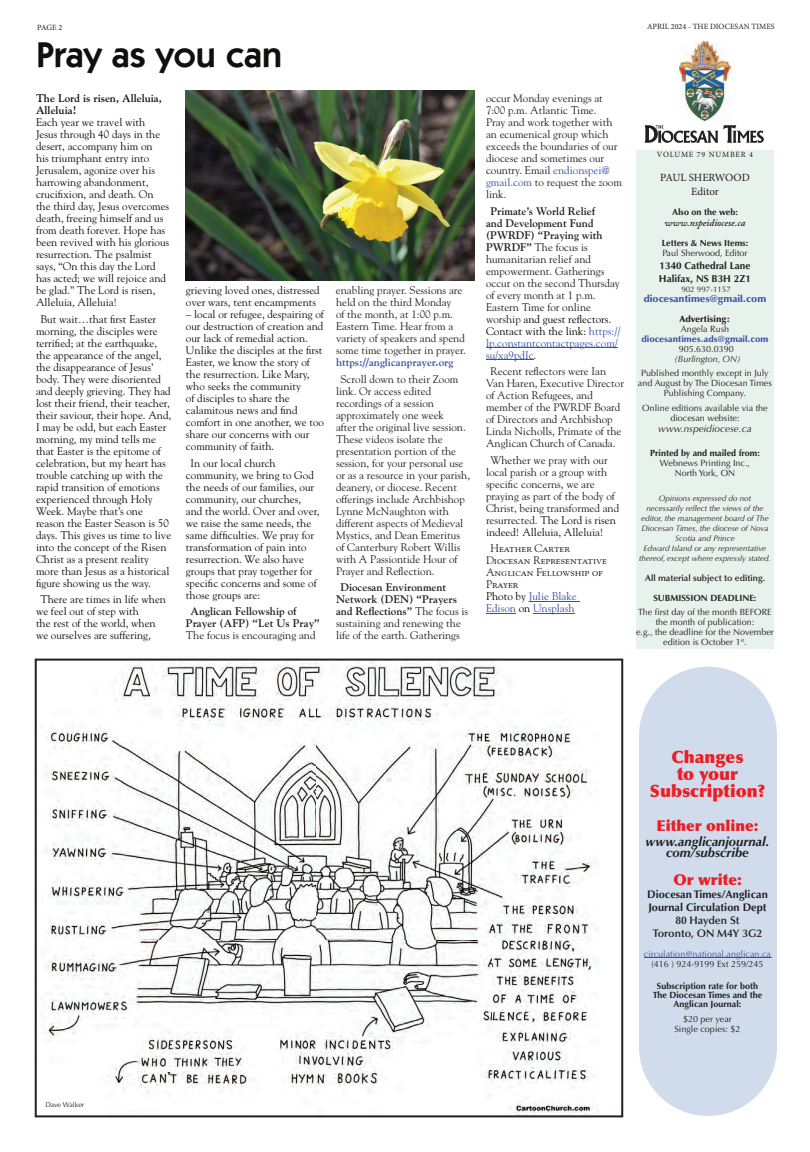
<style>
.page{position:relative;width:810px;height:1152px;background:#fff}
.page>*{position:absolute;margin:0;border:0;box-sizing:border-box;transform-origin:0 0}
.t1{font:600 36px "ITC Kabel Std";color:#0e100e}
.t2{font:900 17px/17px "Optima LT Std";color:#ee1d23;text-align:center}
.t3{font:900 15px "Optima LT Std";color:#ee1d23}
.t4{font:italic 700 13px/11px "Optima LT Std";color:#231f20;text-align:center}
.t5{font:11px/12px "Goudy Std";color:#0e100e}
.t6{font:11px/12px "Goudy Std";color:#231f20}
.t7{font:11px/12px "Goudy Std";color:#1f2020}
.t8{font:700 11px/13px "Optima LT Std";color:#231f20}
.t9{font:700 11px/12px "Goudy Std";color:#231f20}
.t10{font:700 11px/12px "Goudy Std";color:#0e100e}
.t11{font:600 11px/13px "Optima LT Std";color:#231f20;text-align:center}
.t12{font:700 11px "Goudy Std";color:#3853a3}
.t13{font:11px/14px "Minion Pro";letter-spacing:-.01em;color:#231f20;text-align:center}
.t14{font:700 10px/13px "Optima LT Std";color:#231f20}
.t15{font:900 10px "Optima LT Std";color:#3853a3}
.t16{font:italic 600 10px "Adobe Caslon Pro";color:#231f20}
.t17{font:italic 10px "Optima LT Std";color:#231f20}
.t18{font:9px/10px "Optima LT Std";color:#231f20;text-align:center}
.t19{font:700 9px/9px "Optima LT Std";color:#231f20;text-align:center}
.t20{font:9px "Optima LT Std";color:#3853a3}
.t21{font:600 9px "Optima LT Std";color:#231f20}
.t22{font:900 9px "Optima LT Std";color:#3853a3}
.t23{font:italic 9px "Optima LT Std";color:#231f20}
.t24{font:900 9px "Optima LT Std";color:#231f20}
.t25{font:italic 8px/10px "Optima LT Std";color:#231f20;text-align:center}
.t26{font:8px "Minion Pro";color:#231f20}
.t27{font:8px "Minion Pro";letter-spacing:.1em;color:#231f20}
.t28{font:8px "Optima LT Std";color:#231f20}
.t29{font:7px "Optima LT Std";color:#231f20}
.s1{font-weight:700}
.s2{color:#3853a3}
.s3{color:#040503}
.s4{color:#0e100e}
</style>
<div class="page">
<img style="left:679px;top:41px;width:51px;height:79px">
<img style="left:644px;top:125px;width:120px;height:18px">
<svg style="left:35px;top:659px;width:588px;height:458px"></svg>
<svg style="left:44px;top:1101px;width:96px;height:9px"></svg>
<div style="left:636px;top:151px;width:138px;height:498px;background:#e8f2ec"></div>
<div style="left:639px;top:667px;width:138px;height:449px;background:#d0dcec;border-radius:69px"></div>
<hr style="left:644px;top:957px;width:127px;height:1px;background:#3853a3">
<hr style="left:486px;top:348px;width:132px;height:1px;background:#3853a3">
<hr style="left:486px;top:360px;width:48px;height:1px;background:#3853a3">
<hr style="left:529px;top:601px;width:50px;height:1px;background:#3853a3">
<hr style="left:486px;top:613px;width:30px;height:1px;background:#3853a3">
<hr style="left:533px;top:613px;width:42px;height:1px;background:#3853a3">
<img style="left:185px;top:91px;width:290px;height:189px">
<p class="t26" style="left:37px;top:24px;width:27px">PAGE 2</p>
<p class="t26" style="left:647px;top:24px;width:129px">APRIL 2024 - THE DIOCESAN TIMES</p>
<h1 class="t1" style="left:36px;top:42px;width:248px">Pray as you can</h1>
<p class="t10" style="left:36px;top:93px;width:127px">The Lord is risen, Alleluia,<br>Alleluia!</p>
<p class="t5" style="left:36px;top:117px;width:135px">Each year we travel with<br>Jesus through 40 days in the desert, accompany him on<br>his triumphant entry into<br>Jerusalem, agonize over his harrowing abandonment, crucifixion, and death. On the third day, Jesus overcomes death, freeing himself and us from death forever. Hope has been revived with his glorious resurrection. The psalmist says, “On this day the Lord has acted; we will rejoice and be glad.” The Lord is risen,<br>Alleluia, Alleluia!</p>
<p class="t5" style="left:36px;top:313px;width:137px;text-indent:4px">But wait…that first Easter morning, the disciples were terrified; at the earthquake, the appearance of the angel, the disappearance of Jesus’ body. They were disoriented and deeply grieving. They had lost their friend, their teacher, their saviour, their hope. And,<br>I may be odd, but each Easter morning, my mind tells me that Easter is the epitome of celebration, but my heart has trouble catching up with the rapid transition of emotions experienced through Holy<br>Week. Maybe that’s one reason the Easter Season is 50 days. This gives us time to live into the concept of the Risen<br>Christ as a present reality more than Jesus as a historical figure showing us the way.</p>
<p class="t5" style="left:36px;top:594px;width:132px;text-indent:4px">There are times in life when we feel out of step with<br>the rest of the world, when we ourselves are suffering,</p>
<p class="t5" style="left:186px;top:285px;width:135px">grieving loved ones, distressed over wars, tent encampments</p>
<p class="t5" style="left:186px;top:309px;width:140px">– local or refugee, despairing of our destruction of creation and our lack of remedial action.<br>Unlike the disciples at the first<br>Easter, we know the story of the resurrection. Like Mary, who seeks the community<br>of disciples to share the calamitous news and find comfort in one another, we too share our concerns with our community of faith.</p>
<p class="t5" style="left:186px;top:457px;width:135px;text-indent:4px">In our local church community, we bring to God the needs of our families, our community, our churches, and the world. Over and over, we raise the same needs, the same difficulties. We pray for transformation of pain into resurrection. We also have groups that pray together for specific concerns and some of those groups are:</p>
<p class="t9" style="left:186px;top:606px;width:135px;text-indent:4px">Anglican Fellowship of<br>Prayer (AFP) “Let Us Pray”</p>
<p class="t6" style="left:186px;top:630px;width:131px">The focus is encouraging and</p>
<p class="t6" style="left:336px;top:285px;width:131px">enabling prayer. Sessions are held on the third Monday<br>of the month, at 1:00 p.m.<br>Eastern Time. Hear from a variety of speakers and spend some time together in prayer.</p>
<p class="t12" style="left:336px;top:357px;width:119px">https://anglicanprayer.org</p>
<p class="t6" style="left:336px;top:373px;width:136px;text-indent:5px">Scroll down to their Zoom link. Or access edited recordings of a session approximately one week<br>after the original live session.<br>These videos isolate the presentation portion of the session, for your personal use or as a resource in your parish, deanery, or diocese. Recent offerings include Archbishop<br>Lynne McNaughton with different aspects of Medieval<br>Mystics, and Dean Emeritus of Canterbury Robert Willis with A Passiontide Hour of<br>Prayer and Reflection.</p>
<p class="t6" style="left:336px;top:582px;width:134px;text-indent:4px"><span class="s1">Diocesan Environment<br>Network (DEN) “Prayers and Reflections”</span> The focus is sustaining and renewing the life of the earth. Gatherings</p>
<p class="t6" style="left:486px;top:93px;width:137px">occur Monday evenings at<br>7:00 p.m. Atlantic Time.<br>Pray and work together with an ecumenical group which exceeds the boundaries of our diocese and sometimes our country. Email <span class="s2">endionspei@ gmail.com</span> to request the zoom link.</p>
<p class="t6" style="left:486px;top:205px;width:136px;text-indent:4px"><span class="s1">Primate’s World Relief<br>and Development Fund (PWRDF) “Praying with<br>PWRDF”</span> The focus is humanitarian relief and empowerment. Gatherings occur on the second Thursday of every month at 1 p.m.<br>Eastern Time for online worship <span class="s3">and guest reflectors.<br>Contact with the link:</span> <span class="s2">https:// lp.constantcontactpages.com/ su/xa9pdIc</span>.</p>
<p class="t7" style="left:486px;top:366px;width:140px;text-indent:5px">Recent reflectors were Ian<br>Van Haren, Executive Director of Action Refugees, and member of the PWRDF Board of Directors and Archbishop<br>Linda Nicholls, Primate of the<br>Anglican Church of Canada.</p>
<p class="t7" style="left:486px;top:454px;width:135px;text-indent:4px">Whether we pray with our local parish or a group with specific concerns, we are praying as part of the body of<br>Christ, being transformed and resurrected. <span class="s4">The Lord is risen indeed! Alleluia, Alleluia!</span></p>
<p class="t7" style="left:486px;top:543px;width:123px;text-indent:4px">Heather Carter<br>Diocesan Representative<br>Anglican Fellowship of<br>Prayer<br><span class="s3">Photo by</span> <span class="s2">Julie Blake<br>Edison</span> <span class="s3">on</span> <span class="s2">Unsplash</span></p>
<p class="t27" style="left:657px;top:151px;width:98px">VOLUME 79 NUMBER 4</p>
<p class="t13" style="left:660px;top:171px;width:91px">PAUL SHERWOOD<br>Editor</p>
<p class="t19" style="left:672px;top:207px;width:67px">Also on the web:</p>
<p class="t16" style="left:665px;top:218px;width:82px">www.nspeidiocese.ca</p>
<p class="t19" style="left:662px;top:238px;width:88px">Letters &amp; News Items:</p>
<p class="t18" style="left:662px;top:248px;width:87px">Paul Sherwood, Editor</p>
<p class="t14" style="left:659px;top:259px;width:94px">1340 Cathedral Lane<br>Halifax, NS B3H 2Z1</p>
<p class="t28" style="left:681px;top:285px;width:51px">902 997-1157</p>
<p class="t15" style="left:644px;top:293px;width:124px">diocesantimes@gmail.com</p>
<p class="t24" style="left:679px;top:314px;width:53px">Advertising:</p>
<p class="t18" style="left:681px;top:324px;width:50px">Angela Rush</p>
<p class="t22" style="left:641px;top:334px;width:129px">diocesantimes.ads@gmail.com</p>
<p class="t18" style="left:679px;top:344px;width:57px">905.630.0390</p>
<p class="t23" style="left:674px;top:354px;width:68px">(Burlington, ON)</p>
<p class="t18" style="left:638px;top:368px;width:136px">Published monthly except in July and August by The Diocesan Times<br>Publishing Company.</p>
<p class="t18" style="left:642px;top:403px;width:127px">Online editions available via the diocesan website:</p>
<p class="t17" style="left:658px;top:423px;width:95px">www.nspeidiocese.ca</p>
<p class="t19" style="left:650px;top:449px;width:111px">Printed by and mailed from:</p>
<p class="t18" style="left:660px;top:458px;width:92px">Webnews Printing Inc.,<br>North York, ON</p>
<p class="t25" style="left:639px;top:493px;width:133px">Opinions expressed do not<br>necessarily reflect the views of the editor, the management board of The<br>Diocesan Times, the diocese of Nova<br>Scotia and Prince<br>Edward Island or any representative thereof, except where expressly stated.</p>
<p class="t21" style="left:645px;top:573px;width:121px">All material subject to editing.</p>
<p class="t19" style="left:653px;top:593px;width:105px">SUBMISSION DEADLINE:</p>
<p class="t18" style="left:636px;top:607px;width:139px">The first day of the month BEFORE the month of publication:<br>e.g., the deadline for the November edition is October 1<sup>st</sup>.</p>
<p class="t29" style="left:45px;top:1101px;width:40px">Dave Walker</p>
<h2 class="t2" style="left:650px;top:750px;width:117px">Changes<br>to your<br>Subscription?</h2>
<h3 class="t3" style="left:657px;top:818px;width:103px">Either online:</h3>
<p class="t4" style="left:646px;top:837px;width:125px">www.anglicanjournal. com/subscribe</p>
<h3 class="t3" style="left:673px;top:872px;width:70px">Or write:</h3>
<p class="t8" style="left:647px;top:888px;width:122px">Diocesan Times/Anglican<br>Journal Circulation Dept</p>
<p class="t11" style="left:653px;top:914px;width:111px">80 Hayden St<br>Toronto, ON M4Y 3G2</p>
<p class="t20" style="left:644px;top:949px;width:129px">circulation@national.anglican.ca</p>
<p class="t18" style="left:651px;top:959px;width:114px">(416 ) 924-9199 Ext 259/245</p>
<p class="t19" style="left:653px;top:982px;width:111px">Subscription rate for both<br>The Diocesan Times and the<br>Anglican Journal:</p>
<p class="t18" style="left:674px;top:1014px;width:68px">$20 per year<br>Single copies: $2</p>
</div>
